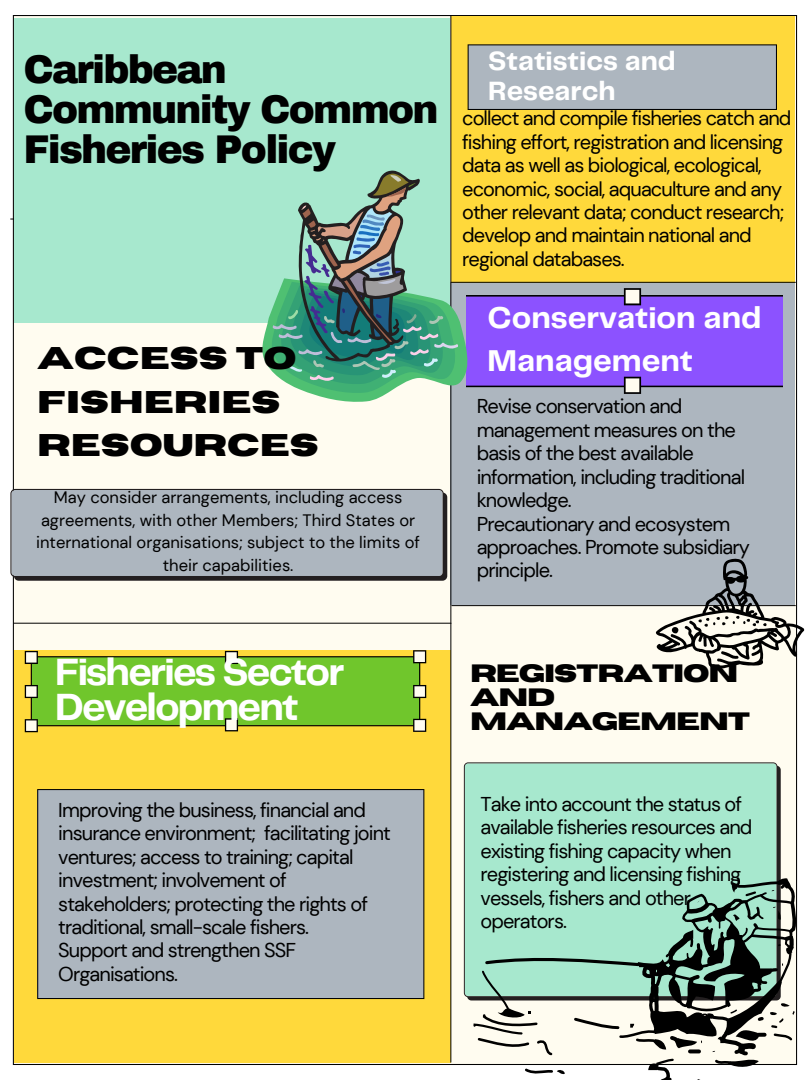
<style>
.page{position:relative;width:810px;height:1080px;background:#fff}
.page>*{position:absolute;margin:0;border:0;box-sizing:border-box;transform-origin:0 0}
.t1{font:700 39.38px/35.6px "Telegraf";letter-spacing:-.045em;color:#fff}
.t2{font:900 39.19px/39.9px "Archivo";letter-spacing:-.045em;color:#000}
.t3{font:700 31.25px/43.6px "Horizon";color:#000}
.t4{font:700 31.25px/43.6px "Telegraf";color:#fff}
.t5{font:700 27.5px/29.5px "Telegraf";color:#fff}
.t6{font:700 25px/23.9px "Horizon";letter-spacing:-.045em;color:#000}
.t7{font:20px/23.4px "DM Sans";letter-spacing:-.045em;color:#000}
.t8{font:16.56px/22.5px "DM Sans";color:#000;text-align:center}
</style>
<div class="page">
<div style="left:13px;top:16px;width:784px;height:1049px;background:#fffcf0"></div>
<hr style="left:13px;top:16px;width:1px;height:1048px;background:#000">
<hr style="left:796px;top:16px;width:1px;height:1048px;background:#000">
<hr style="left:14px;top:1064px;width:782px;height:1px;background:#000">
<hr style="left:14px;top:15px;width:782px;height:1px;background:#000">
<div style="left:451px;top:282px;width:344px;height:323px;background:#adb6bf"></div>
<hr style="left:11px;top:219px;width:436px;height:1px;background:#000">
<div style="left:14px;top:18px;width:436px;height:304px;background:#a7e8ce"></div>
<div style="left:451px;top:16px;width:344px;height:267px;background:#ffd93b"></div>
<hr style="left:451px;top:282px;width:344px;height:1px;background:#000">
<svg style="left:10px;top:489px;width:437px;height:92px;background:#a3abb3"></svg>
<div style="left:14px;top:650px;width:437px;height:412px;background:#ffd93b"></div>
<div style="left:38px;top:790px;width:386px;height:209px;background:#adb6bf"></div>
<hr style="left:37px;top:790px;width:1px;height:208px;background:#000">
<hr style="left:423px;top:790px;width:1px;height:208px;background:#000">
<hr style="left:38px;top:998px;width:385px;height:1px;background:#000">
<hr style="left:38px;top:789px;width:385px;height:1px;background:#000">
<div style="left:468px;top:45px;width:308px;height:64px;background:#adb6bf"></div>
<hr style="left:468px;top:45px;width:1px;height:64px;background:#000">
<hr style="left:776px;top:45px;width:1px;height:64px;background:#000">
<hr style="left:469px;top:109px;width:307px;height:1px;background:#000">
<hr style="left:469px;top:44px;width:307px;height:1px;background:#000">
<svg style="left:25px;top:650px;width:401px;height:82px;background:#84c131"></svg>
<hr style="left:452px;top:605px;width:343px;height:1px;background:#000">
<div style="left:464px;top:762px;width:317px;height:238px;background:#a7e8ce"></div>
<hr style="left:14px;top:623px;width:437px;height:1px;background:#000">
<hr style="left:450px;top:15px;width:1px;height:1047px;background:#000">
<svg style="left:473px;top:877px;width:324px;height:203px"></svg>
<svg style="left:654px;top:558px;width:150px;height:112px"></svg>
<svg style="left:259px;top:171px;width:524px;height:233px"></svg>
<p class="t2" style="left:23px;top:50px;width:417px">Caribbean<br>Community Common<br>Fisheries Policy</p>
<p class="t3" style="left:37px;top:338px;width:283px">ACCESS TO<br>FISHERIES<br>RESOURCES</p>
<p class="t8" style="left:36px;top:486px;width:385px">May consider arrangements, including access agreements, with other Members; Third States or international organisations; subject to the limits of their capabilities.</p>
<p class="t5" style="left:488px;top:48px;width:189px">Statistics and<br>Research</p>
<p class="t7" style="left:462px;top:107px;width:331px">collect and compile fisheries catch and fishing effort, registration and licensing data as well as biological, ecological, economic, social, aquaculture and any other relevant data; conduct research; develop and maintain national and regional databases.</p>
<p class="t4" style="left:488px;top:297px;width:275px">Conservation and<br>Management</p>
<p class="t7" style="left:477px;top:395px;width:270px">Revise conservation and management measures on the basis of the best available information, including traditional knowledge.</p>
<p class="t7" style="left:477px;top:512px;width:275px">Precautionary and ecosystem approaches. Promote subsidiary principle.</p>
<p class="t1" style="left:55px;top:656px;width:291px">Fisheries Sector<br>Development</p>
<p class="t7" style="left:58px;top:798px;width:334px">Improving the business, financial and insurance environment; facilitating joint ventures; access to training; capital investment; involvement of stakeholders; protecting the rights of traditional, small-scale fishers.</p>
<p class="t7" style="left:58px;top:939px;width:239px">Support and strengthen SSF<br>Organisations.</p>
<p class="t6" style="left:470px;top:662px;width:282px">REGISTRATION<br>AND<br>MANAGEMENT</p>
<p class="t7" style="left:481px;top:792px;width:273px">Take into account the status of available fisheries resources and existing fishing capacity when registering and licensing fishing vessels, fishers and other operators.</p>
</div>
